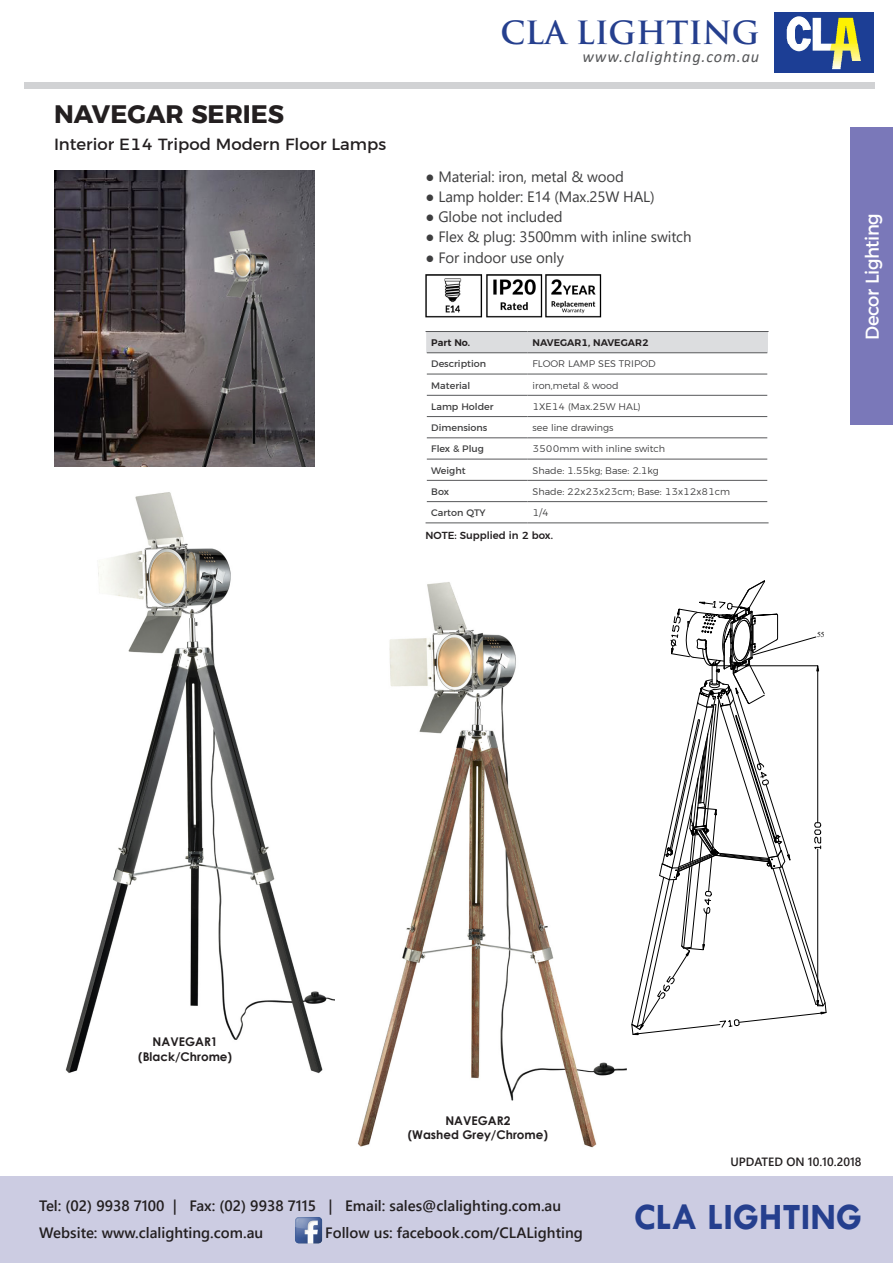
<style>
.page{position:relative;width:893px;height:1263px;background:#fff}
.page>*{position:absolute;margin:0;border:0;box-sizing:border-box;transform-origin:0 0}
.t1{font:700 37.5px "Tw Cen";color:#253f8e}
.t2{font:700 31.2px "Trajan Pro";color:#253f8e}
.t3{font:700 25.2px "Argentum Sans";color:#231f20}
.t4{font:18.9px "Argentum Sans";letter-spacing:-.025em;color:#fff;scale:.95 1}
.t5{font:16.5px "Argentum Sans";color:#231f20}
.t6{font:italic 16.2px "Calibri";letter-spacing:.05em;color:#57585a}
.t7{font:600 15px "Segoe UI";color:#231f20}
.t8{font:15px "Segoe UI";letter-spacing:-.01em;color:#3e3e3f}
.t9{font:700 12px "Century Gothic";color:#231f20}
.t10{font:600 12px "Segoe UI";color:#231f20}
.t11{font:500 10.2px "Argentum Sans";color:#231f20}
.t12{font:300 9.6px "Argentum Sans";color:#3e3e3f}
.t13{font:9.6px "Argentum Sans";color:#3e3e3f}
.t14{font:600 9.6px "Argentum Sans";color:#231f20}
.t15{font:7.5px "Times New Roman";color:#000}
</style>
<div class="page">
<img style="left:775px;top:13px;width:98px;height:59px">
<div style="left:24px;top:82px;width:851px;height:6px;background:#d1d2d4"></div>
<div style="left:0;top:1176px;width:893px;height:87px;background:#cccce2"></div>
<img style="left:295px;top:1217px;width:28px;height:27px">
<div style="left:850px;top:128px;width:43px;height:297px;background:#7a78b9"></div>
<img style="left:357px;top:582px;width:269px;height:566px">
<img style="left:65px;top:492px;width:270px;height:582px">
<svg style="left:631px;top:581px;width:196px;height:454px"></svg>
<img style="left:54px;top:171px;width:260px;height:295px">
<img style="left:425px;top:274px;width:53px;height:44px">
<img style="left:478px;top:274px;width:59px;height:44px">
<img style="left:537px;top:274px;width:65px;height:44px">
<div style="left:426px;top:332px;width:342px;height:21px;background:#dcdddf"></div>
<hr style="left:426px;top:331px;width:101px;height:1px;background:#57585a">
<hr style="left:527px;top:331px;width:242px;height:1px;background:#57585a">
<hr style="left:427px;top:352px;width:100px;height:1px;background:#57585a">
<hr style="left:527px;top:352px;width:240px;height:1px;background:#57585a">
<hr style="left:427px;top:374px;width:100px;height:1px;background:#57585a">
<hr style="left:527px;top:374px;width:240px;height:1px;background:#57585a">
<hr style="left:427px;top:395px;width:100px;height:1px;background:#57585a">
<hr style="left:527px;top:395px;width:240px;height:1px;background:#57585a">
<hr style="left:427px;top:416px;width:100px;height:1px;background:#57585a">
<hr style="left:527px;top:416px;width:240px;height:1px;background:#57585a">
<hr style="left:427px;top:438px;width:100px;height:1px;background:#57585a">
<hr style="left:527px;top:438px;width:240px;height:1px;background:#57585a">
<hr style="left:427px;top:459px;width:100px;height:1px;background:#57585a">
<hr style="left:527px;top:459px;width:240px;height:1px;background:#57585a">
<hr style="left:427px;top:480px;width:100px;height:1px;background:#57585a">
<hr style="left:527px;top:480px;width:240px;height:1px;background:#57585a">
<hr style="left:427px;top:501px;width:100px;height:1px;background:#57585a">
<hr style="left:527px;top:501px;width:240px;height:1px;background:#57585a">
<hr style="left:426px;top:523px;width:101px;height:1px;background:#57585a">
<hr style="left:527px;top:523px;width:242px;height:1px;background:#57585a">
<p class="t3" style="left:54px;top:94px;width:232px">NAVEGAR SERIES</p>
<p class="t5" style="left:54px;top:132px;width:334px">Interior E14 Tripod Modern Floor Lamps</p>
<p class="t2" style="left:500px;top:13px;width:260px">CLA LIGHTING</p>
<p class="t6" style="left:582px;top:46px;width:178px">www.clalighting.com.au</p>
<p class="t8" style="left:426px;top:162px;width:200px">● Material: iron, metal &amp; wood</p>
<p class="t8" style="left:426px;top:182px;width:231px">● Lamp holder: E14 (Max.25W HAL)</p>
<p class="t8" style="left:426px;top:203px;width:138px">● Globe not included</p>
<p class="t8" style="left:426px;top:223px;width:267px">● Flex &amp; plug: 3500mm with inline switch</p>
<p class="t8" style="left:426px;top:243px;width:140px">● For indoor use only</p>
<p class="t14" style="left:431px;top:335px;width:40px">Part No.</p>
<p class="t14" style="left:533px;top:335px;width:118px">NAVEGAR1, NAVEGAR2</p>
<p class="t13" style="left:431px;top:356px;width:56px">Description</p>
<p class="t12" style="left:533px;top:357px;width:125px">FLOOR LAMP SES TRIPOD</p>
<p class="t13" style="left:431px;top:378px;width:40px">Material</p>
<p class="t12" style="left:533px;top:378px;width:88px">iron,metal &amp; wood</p>
<p class="t13" style="left:431px;top:399px;width:64px">Lamp Holder</p>
<p class="t12" style="left:533px;top:399px;width:110px">1XE14 (Max.25W HAL)</p>
<p class="t13" style="left:431px;top:420px;width:58px">Dimensions</p>
<p class="t12" style="left:533px;top:420px;width:83px">see line drawings</p>
<p class="t13" style="left:431px;top:441px;width:54px">Flex &amp; Plug</p>
<p class="t12" style="left:533px;top:442px;width:134px">3500mm with inline switch</p>
<p class="t13" style="left:431px;top:463px;width:36px">Weight</p>
<p class="t12" style="left:533px;top:463px;width:128px">Shade: 1.55kg; Base: 2.1kg</p>
<p class="t13" style="left:431px;top:484px;width:19px">Box</p>
<p class="t12" style="left:533px;top:484px;width:199px">Shade: 22x23x23cm; Base: 13x12x81cm</p>
<p class="t13" style="left:431px;top:505px;width:56px">Carton QTY</p>
<p class="t12" style="left:533px;top:505px;width:18px">1/4</p>
<p class="t11" style="left:426px;top:527px;width:129px">NOTE: Supplied in 2 box.</p>
<p class="t4" style="left:857px;top:340px;width:135px;rotate:-90deg">Decor Lighting</p>
<p class="t15" style="left:817px;top:630px;width:9px">55</p>
<p class="t9" style="left:153px;top:1033px;width:67px">NAVEGAR1</p>
<p class="t9" style="left:138px;top:1047px;width:96px">(Black/Chrome)</p>
<p class="t9" style="left:445px;top:1111px;width:67px">NAVEGAR2</p>
<p class="t9" style="left:408px;top:1125px;width:142px">(Washed Grey/Chrome)</p>
<p class="t10" style="left:730px;top:1150px;width:132px">UPDATED ON 10.10.2018</p>
<p class="t7" style="left:39px;top:1192px;width:523px">Tel: (02) 9938 7100 | Fax: (02) 9938 7115 | Email: sales@clalighting.com.au</p>
<p class="t7" style="left:39px;top:1219px;width:226px">Website: www.clalighting.com.au</p>
<p class="t7" style="left:325px;top:1219px;width:259px">Follow us: facebook.com/CLALighting</p>
<p class="t1" style="left:634px;top:1194px;width:230px">CLA LIGHTING</p>
</div>
